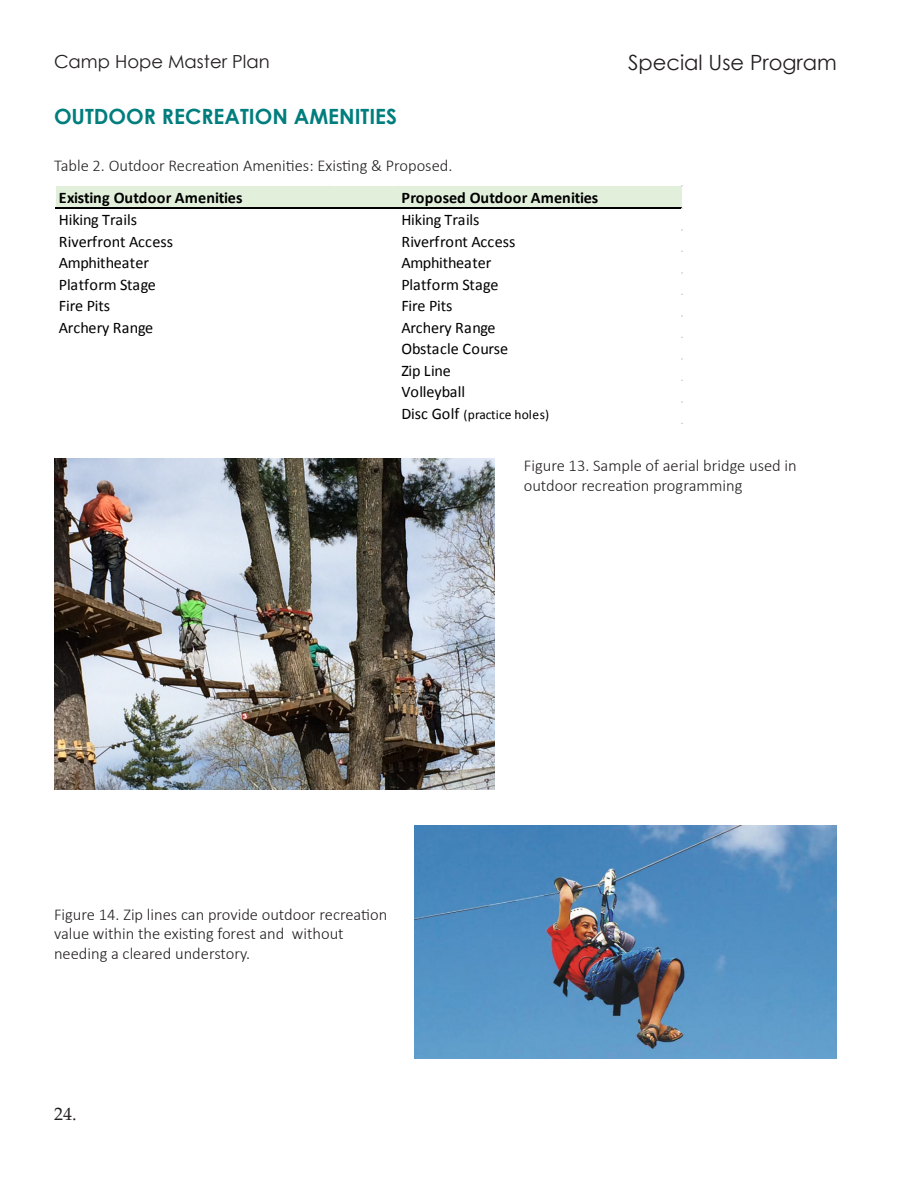
<style>
.page{position:relative;width:918px;height:1188px;background:#fff}
.page>*{position:absolute;margin:0;border:0;box-sizing:border-box;transform-origin:0 0}
.t1{font:700 21px "Century Gothic";color:#007d7d}
.t2{font:21px "Century Gothic";color:#231f20}
.t3{font:18px "Century Gothic";color:#231f20}
.t4{font:18px "Palatino Linotype";color:#231f20}
.t5{font:300 16.5px/19.8px "Calibri";color:#231f20}
.t6{font:16.2px/21.5px "Calibri";letter-spacing:-.005em;color:#000}
.t7{font:700 16.2px "Calibri";letter-spacing:-.005em;color:#000}
.t8{font:13.5px "Calibri";letter-spacing:.005em;color:#000}
.s1{font-size:16.2px}
</style>
<div class="page">
<img style="left:54px;top:459px;width:441px;height:330px">
<img style="left:414px;top:825px;width:423px;height:233px">
<div style="left:56px;top:187px;width:626px;height:22px;background:#e2efda"></div>
<hr style="left:55px;top:207px;width:627px;height:2px;background:#000">
<p class="t3" style="left:54px;top:48px;width:217px">Camp Hope Master Plan</p>
<p class="t1" style="left:54px;top:100px;width:345px">OUTDOOR RECREATION AMENITIES</p>
<p class="t5" style="left:54px;top:156px;width:400px">Table 2. Outdoor Recreation Amenities: Existing &amp; Proposed.</p>
<p class="t7" style="left:59px;top:186px;width:185px">Existing Outdoor Amenities</p>
<p class="t7" style="left:401px;top:186px;width:198px">Proposed Outdoor Amenities</p>
<p class="t6" style="left:59px;top:209px;width:80px">Hiking Trails</p>
<p class="t6" style="left:401px;top:209px;width:80px">Hiking Trails</p>
<p class="t6" style="left:59px;top:230px;width:116px">Riverfront Access</p>
<p class="t6" style="left:401px;top:230px;width:116px">Riverfront Access</p>
<p class="t6" style="left:59px;top:252px;width:92px">Amphitheater</p>
<p class="t6" style="left:401px;top:252px;width:92px">Amphitheater</p>
<p class="t6" style="left:59px;top:273px;width:99px">Platform Stage</p>
<p class="t6" style="left:401px;top:273px;width:99px">Platform Stage</p>
<p class="t6" style="left:59px;top:295px;width:53px">Fire Pits</p>
<p class="t6" style="left:401px;top:295px;width:53px">Fire Pits</p>
<p class="t6" style="left:59px;top:316px;width:96px">Archery Range</p>
<p class="t6" style="left:401px;top:316px;width:108px">Archery Range<br>Obstacle Course<br>Zip Line<br>Volleyball</p>
<p class="t8" style="left:401px;top:405px;width:149px"><span class="s1">Disc Golf</span> (practice holes)</p>
<p class="t2" style="left:628px;top:47px;width:210px">Special Use Program</p>
<p class="t5" style="left:524px;top:456px;width:275px">Figure 13. Sample of aerial bridge used in outdoor recreation programming</p>
<p class="t5" style="left:54px;top:904px;width:335px">Figure 14. Zip lines can provide outdoor recreation value within the existing forest and without needing a cleared understory.</p>
<p class="t4" style="left:54px;top:1101px;width:24px">24.</p>
</div>
